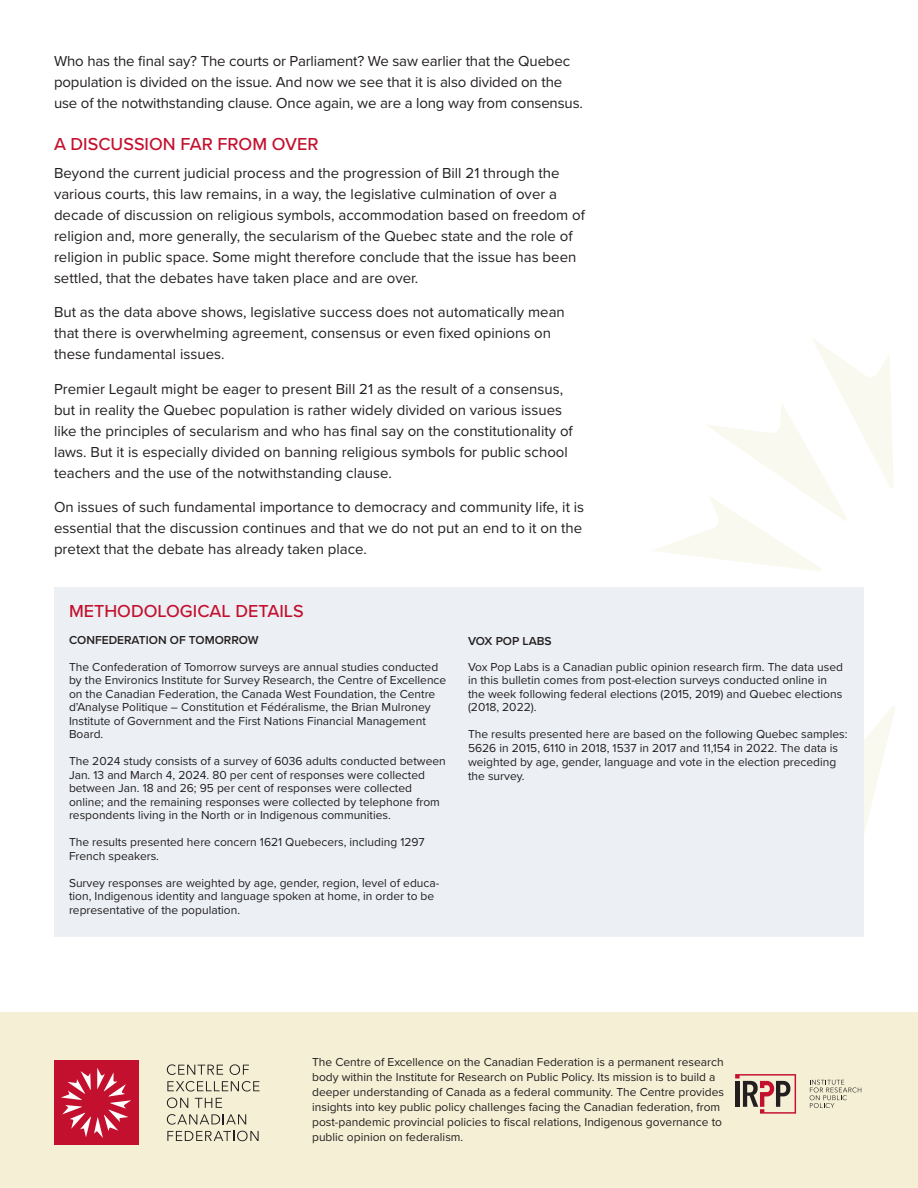
<style>
.page{position:relative;width:918px;height:1188px;background:#fff}
.page>*{position:absolute;margin:0;border:0;box-sizing:border-box;transform-origin:0 0}
.Head_1{font:500 18px "Proxima Nova";color:#c3102e}
.t1{font:15px/21px "Proxima Nova";color:#231f20}
.Table_Figure_source{font:12px/13.5px "Proxima Nova";color:#231f20}
.Table_Figure_source-2{font:600 12px "Proxima Nova";color:#231f20}
</style>
<div class="page">
<svg style="left:652px;top:338px;width:242px;height:233px"></svg>
<svg style="left:864px;top:706px;width:31px;height:127px"></svg>
<div style="left:54px;top:588px;width:810px;height:349px;background:#ecf0f4"></div>
<div style="left:0;top:1012px;width:918px;height:176px;background:#f4efd5"></div>
<svg style="left:810px;top:1080px;width:51px;height:28px"></svg>
<svg style="left:735px;top:1074px;width:61px;height:40px"></svg>
<svg style="left:167px;top:1064px;width:56px;height:11px"></svg>
<svg style="left:230px;top:1064px;width:19px;height:11px"></svg>
<svg style="left:167px;top:1081px;width:93px;height:11px"></svg>
<svg style="left:167px;top:1098px;width:21px;height:10px"></svg>
<svg style="left:195px;top:1098px;width:27px;height:10px"></svg>
<svg style="left:167px;top:1114px;width:79px;height:11px"></svg>
<svg style="left:167px;top:1131px;width:92px;height:10px"></svg>
<div style="left:54px;top:1061px;width:84px;height:84px;background:#c3102e"></div>
<svg style="left:61px;top:1068px;width:70px;height:70px"></svg>
<p class="t1" style="left:54px;top:50px;width:530px">Who has the final say? The courts or Parliament? We saw earlier that the Quebec population is divided on the issue. And now we see that it is also divided on the use of the notwithstanding clause. Once again, we are a long way from consensus.</p>
<p class="Head_1" style="left:54px;top:130px;width:266px">A DISCUSSION FAR FROM OVER</p>
<p class="t1" style="left:54px;top:161px;width:533px">Beyond the current judicial process and the progression of Bill 21 through the various courts, this law remains, in a way, the legislative culmination of over a decade of discussion on religious symbols, accommodation based on freedom of religion and, more generally, the secularism of the Quebec state and the role of religion in public space. Some might therefore conclude that the issue has been settled, that the debates have taken place and are over.</p>
<p class="t1" style="left:54px;top:301px;width:512px">But as the data above shows, legislative success does not automatically mean that there is overwhelming agreement, consensus or even fixed opinions on these fundamental issues.</p>
<p class="t1" style="left:54px;top:377px;width:520px">Premier Legault might be eager to present Bill 21 as the result of a consensus, but in reality the Quebec population is rather widely divided on various issues like the principles of secularism and who has final say on the constitutionality of laws. But it is especially divided on banning religious symbols for public school teachers and the use of the notwithstanding clause.</p>
<p class="t1" style="left:54px;top:496px;width:532px">On issues of such fundamental importance to democracy and community life, it is essential that the discussion continues and that we do not put an end to it on the pretext that the debate has already taken place.</p>
<p class="Head_1" style="left:69px;top:597px;width:236px">METHODOLOGICAL DETAILS</p>
<p class="Table_Figure_source-2" style="left:69px;top:631px;width:191px">CONFEDERATION OF TOMORROW</p>
<p class="Table_Figure_source" style="left:69px;top:659px;width:379px">The Confederation of Tomorrow surveys are annual studies conducted by the Environics Institute for Survey Research, the Centre of Excellence on the Canadian Federation, the Canada West Foundation, the Centre d’Analyse Politique – Constitution et Fédéralisme, the Brian Mulroney Institute of Government and the First Nations Financial Management Board.</p>
<p class="Table_Figure_source" style="left:69px;top:754px;width:378px">The 2024 study consists of a survey of 6036 adults conducted between Jan. 13 and March 4, 2024. 80 per cent of responses were collected between Jan. 18 and 26; 95 per cent of responses were collected online; and the remaining responses were collected by telephone from respondents living in the North or in Indigenous communities.</p>
<p class="Table_Figure_source" style="left:69px;top:835px;width:357px">The results presented here concern 1621 Quebecers, including 1297<br>French speakers.</p>
<p class="Table_Figure_source" style="left:69px;top:875px;width:372px">Survey responses are weighted by age, gender, region, level of educa&shy;tion, Indigenous identity and language spoken at home, in order to be representative of the population.</p>
<p class="Table_Figure_source-2" style="left:468px;top:632px;width:85px">VOX POP LABS</p>
<p class="Table_Figure_source" style="left:468px;top:659px;width:377px">Vox Pop Labs is a Canadian public opinion research firm. The data used in this bulletin comes from post-election surveys conducted online in the week following federal elections (2015, 2019) and Quebec elections (2018, 2022).</p>
<p class="Table_Figure_source" style="left:468px;top:726px;width:381px;line-height:14.1px">The results presented here are based on the following Quebec samples:<br>5626 in 2015, 6110 in 2018, 1537 in 2017 and 11,154 in 2022. The data is weighted by age, gender, language and vote in the election preceding the survey.</p>
<p class="Table_Figure_source" style="left:312px;top:1054px;width:413px;line-height:15px">The Centre of Excellence on the Canadian Federation is a permanent research body within the Institute for Research on Public Policy. Its mission is to build a deeper understanding of Canada as a federal community. The Centre provides insights into key public policy challenges facing the Canadian federation, from post-pandemic provincial policies to fiscal relations, Indigenous governance to public opinion on federalism.</p>
</div>
